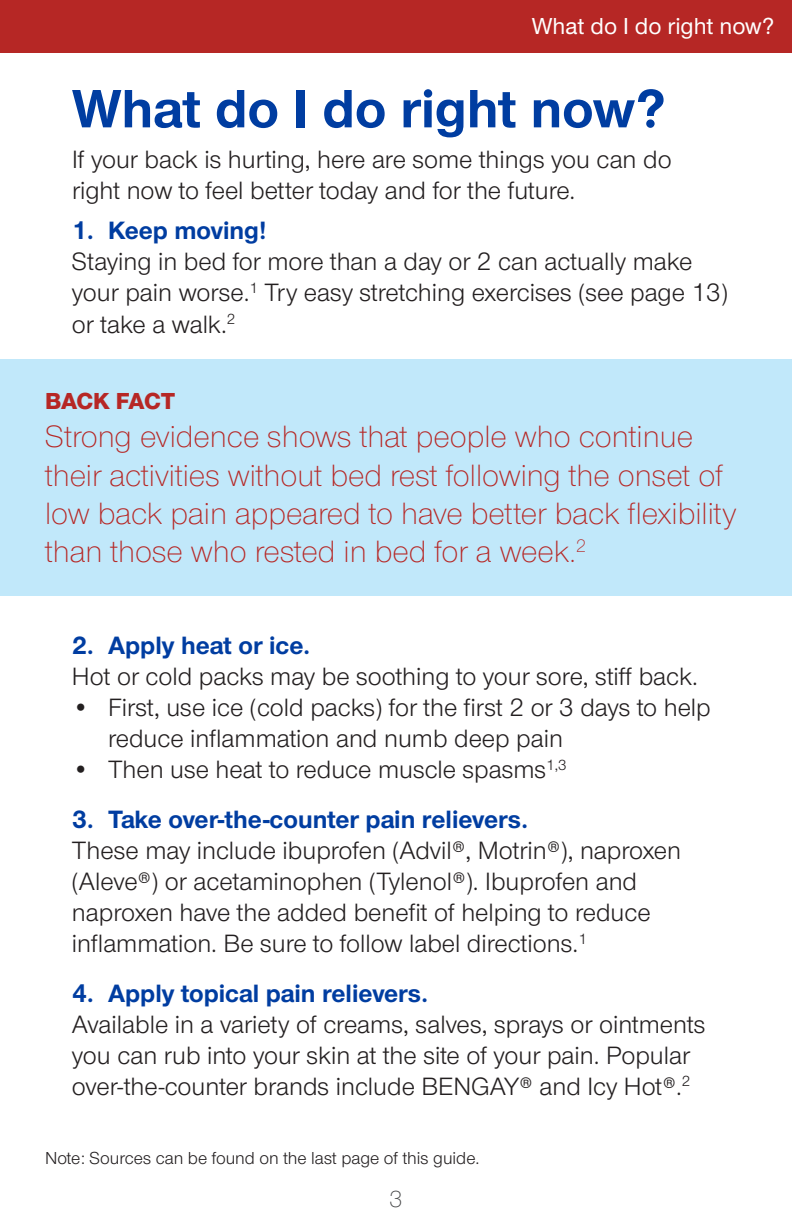
<style>
.page{position:relative;width:792px;height:1224px;background:#fff}
.page>*{position:absolute;margin:0;border:0;box-sizing:border-box;transform-origin:0 0}
.t1{font:700 56px "UHC Sans";color:#003da1}
.t2{font:300 32px/38.4px "UHC Sans";color:#b62725}
.t3{font:26px/31.2px "UHC Sans";color:#231f20}
.t4{font:700 26px "UHC Sans";color:#003da1}
.t5{font:500 24px "UHC Sans";color:#fff}
.t6{font:800 24px "UHC Sans";letter-spacing:-.02em;color:#b62725}
.t7{font:300 24px "UHC Sans";color:#434445}
.t8{font:18px "UHC Sans";color:#231f20}
</style>
<div class="page">
<div style="left:0;top:0;width:792px;height:53px;background:#b62725"></div>
<div style="left:0;top:359px;width:792px;height:237px;background:#c1e8fa"></div>
<p class="t5" style="left:532px;top:10px;width:244px">What do I do right now?</p>
<p class="t1" style="left:72px;top:71px;width:595px">What do I do right now?</p>
<p class="t3" style="left:72px;top:142px;width:601px">If your back is hurting, here are some things you can do right now to feel better today and for the future.</p>
<p class="t4" style="left:72px;top:213px;width:196px">1. Keep moving!</p>
<p class="t3" style="left:72px;top:245px;width:658px">Staying in bed for more than a day or 2 can actually make your pain worse.<sup>1</sup> Try easy stretching exercises (see page 13) or take a walk.<sup>2</sup></p>
<p class="t6" style="left:45px;top:384px;width:132px">BACK FACT</p>
<p class="t2" style="left:45px;top:416px;width:693px">Strong evidence shows that people who continue their activities without bed rest following the onset of low back pain appeared to have better back flexibility than those who rested in bed for a week.<sup>2</sup></p>
<p class="t4" style="left:72px;top:627px;width:240px">2. Apply heat or ice.</p>
<p class="t3" style="left:72px;top:660px;width:627px">Hot or cold packs may be soothing to your sore, stiff back.</p>
<p class="t3" style="left:108px;top:691px;width:604px;text-indent:-36px">• First, use ice (cold packs) for the first 2 or 3 days to help reduce inflammation and numb deep pain</p>
<p class="t3" style="left:72px;top:753px;width:496px">• Then use heat to reduce muscle spasms<sup>1,3</sup></p>
<p class="t4" style="left:72px;top:801px;width:458px">3. Take over-the-counter pain relievers.</p>
<p class="t3" style="left:72px;top:834px;width:611px">These may include ibuprofen (Advil®, Motrin®), naproxen (Aleve®) or acetaminophen (Tylenol®). Ibuprofen and naproxen have the added benefit of helping to reduce inflammation. Be sure to follow label directions.<sup>1</sup></p>
<p class="t4" style="left:72px;top:975px;width:358px">4. Apply topical pain relievers.</p>
<p class="t3" style="left:72px;top:1008px;width:635px">Available in a variety of creams, salves, sprays or ointments you can rub into your skin at the site of your pain. Popular over-the-counter brands include BENGAY® and Icy Hot®.<sup>2</sup></p>
<p class="t8" style="left:45px;top:1146px;width:436px">Note: Sources can be found on the last page of this guide.</p>
<p class="t7" style="left:389px;top:1183px;width:15px">3</p>
</div>
